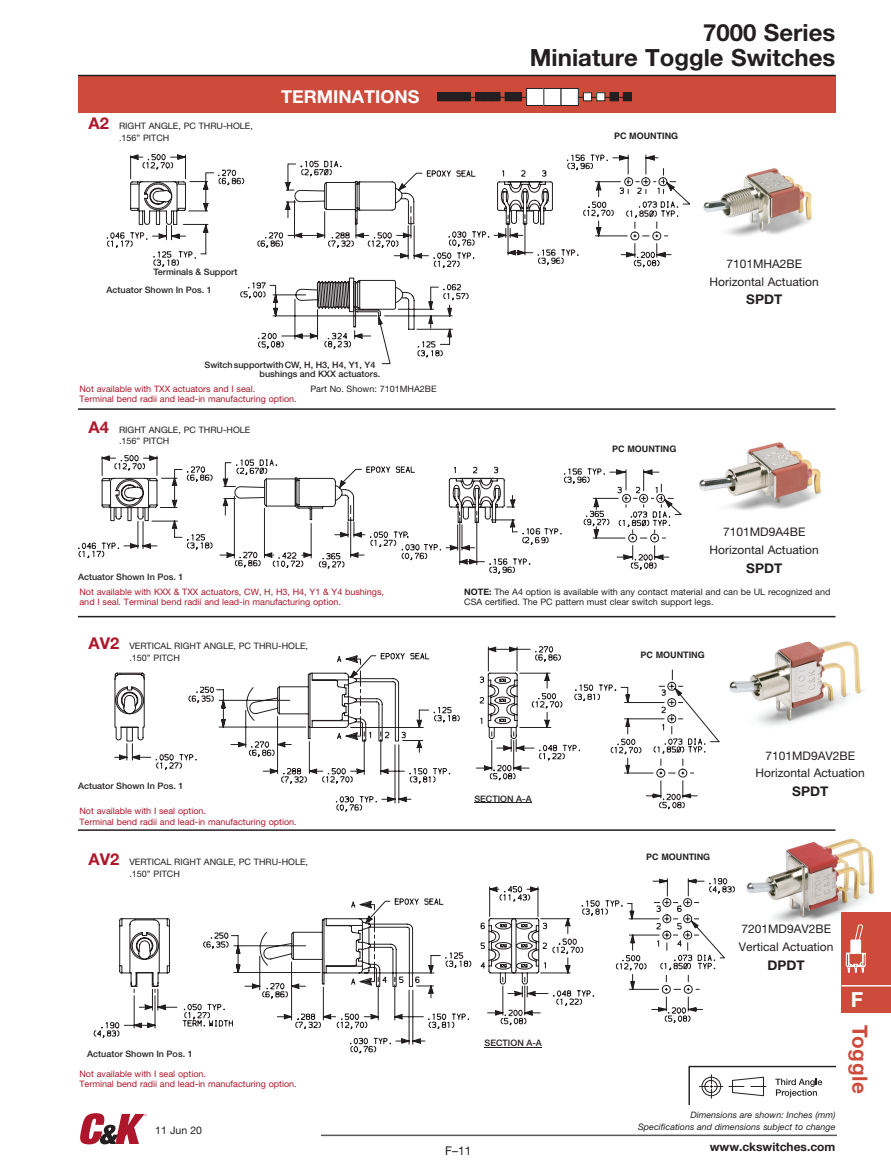
<style>
.page{position:relative;width:891px;height:1175px;background:#fff}
.page>*{position:absolute;margin:0;border:0;box-sizing:border-box;transform-origin:0 0}
.Page_head_right{font:700 23.7px "Helvetica Neue LT Std";color:#231f20}
.t1{font:700 21px "Helvetica Neue";letter-spacing:.03em;color:#cd4b3b}
.t2{font:700 20.7px "Helvetica Neue";color:#fff}
.Category_head_-_wht{font:700 17.85px "Helvetica Neue LT Std";color:#fff}
.Main_dim_img_label{font:700 13.35px "Helvetica Neue LT Std";color:#231f20}
.t3{font:12px "Helvetica Neue LT Std";color:#231f20}
.Main_img_caption{font:11.85px/17.9px "Helvetica Neue LT Std";color:#231f20;text-align:center}
.footer-url{font:700 11.85px "Helvetica Neue LT Std";color:#231f20}
.t4{font:10.5px "Helvetica Neue LT Std";color:#231f20}
.Footnote_-_red{font:8.85px "Helvetica Neue LT Std";color:#ae172b}
.t5{font:500 8.85px/9.9px "Helvetica Neue";color:#231f20}
.Main_head{font:8.85px/11.9px "Helvetica Neue LT Std";color:#231f20}
.Footnote_-_blk{font:8.85px "Helvetica Neue LT Std";color:#231f20}
.footer-dim{font:italic 8.85px/11.9px "Helvetica Neue LT Std";color:#231f20;text-align:right}
.t6{font:700 8.85px "Helvetica";color:#231f20}
.s1{font-weight:700;font-size:16.35px;color:#ae172b}
.s2{font-weight:700}
</style>
<div class="page">
<svg style="left:594px;top:878px;width:141px;height:144px"></svg>
<svg style="left:580px;top:669px;width:139px;height:140px"></svg>
<svg style="left:688px;top:1065px;width:148px;height:39px"></svg>
<div style="left:78px;top:75px;width:758px;height:38px;background:#cd4b3b"></div>
<div style="left:438px;top:93px;width:8px;height:8px;background:#231f20"></div>
<div style="left:437px;top:92px;width:9px;height:9px;border:1px solid #231f20"></div>
<div style="left:446px;top:93px;width:8px;height:8px;background:#231f20"></div>
<div style="left:446px;top:92px;width:8px;height:9px;border:1px solid #231f20"></div>
<div style="left:454px;top:93px;width:8px;height:8px;background:#231f20"></div>
<div style="left:454px;top:92px;width:9px;height:9px;border:1px solid #231f20"></div>
<svg style="left:462px;top:92px;width:13px;height:9px"></svg>
<div style="left:476px;top:93px;width:8px;height:8px;background:#231f20"></div>
<div style="left:475px;top:92px;width:9px;height:9px;border:1px solid #231f20"></div>
<div style="left:484px;top:93px;width:8px;height:8px;background:#231f20"></div>
<div style="left:483px;top:92px;width:9px;height:9px;border:1px solid #231f20"></div>
<svg style="left:491px;top:92px;width:14px;height:9px"></svg>
<div style="left:505px;top:93px;width:8px;height:8px;background:#231f20"></div>
<div style="left:505px;top:92px;width:9px;height:9px;border:1px solid #231f20"></div>
<svg style="left:513px;top:92px;width:13px;height:9px"></svg>
<div style="left:527px;top:88px;width:17px;height:17px;background:#fff"></div>
<div style="left:526px;top:88px;width:18px;height:18px;border:1px solid #231f20"></div>
<div style="left:544px;top:88px;width:17px;height:17px;background:#fff"></div>
<div style="left:544px;top:88px;width:17px;height:18px;border:1px solid #231f20"></div>
<svg style="left:560px;top:88px;width:64px;height:18px"></svg>
<div style="left:623px;top:93px;width:8px;height:8px;background:#231f20"></div>
<div style="left:623px;top:92px;width:9px;height:9px;border:1px solid #231f20"></div>
<svg style="left:106px;top:154px;width:461px;height:210px"></svg>
<svg style="left:567px;top:154px;width:124px;height:114px"></svg>
<svg style="left:78px;top:455px;width:484px;height:119px"></svg>
<svg style="left:564px;top:468px;width:118px;height:102px"></svg>
<svg style="left:114px;top:646px;width:466px;height:165px"></svg>
<img style="left:699px;top:442px;width:123px;height:69px">
<img style="left:703px;top:168px;width:110px;height:68px">
<img style="left:729px;top:641px;width:135px;height:85px">
<hr style="left:78px;top:408px;width:758px;height:2px;background:#231f20">
<hr style="left:78px;top:616px;width:758px;height:1px;background:#231f20">
<hr style="left:78px;top:75px;width:758px;height:1px;background:#231f20">
<svg style="left:94px;top:886px;width:500px;height:168px"></svg>
<img style="left:746px;top:838px;width:127px;height:83px">
<hr style="left:78px;top:829px;width:758px;height:2px;background:#231f20">
<div style="left:842px;top:912px;width:49px;height:101px;background:#cd4b3b"></div>
<hr style="left:842px;top:985px;width:49px;height:1px;background:#fff">
<svg style="left:845px;top:924px;width:21px;height:49px"></svg>
<hr style="left:321px;top:1134px;width:516px;height:2px;background:#57585a">
<svg style="left:80px;top:1113px;width:67px;height:31px"></svg>
<p class="Main_head" style="left:119px;top:120px;width:135px;text-indent:-31px"><span class="s1">A2</span> RIGHT ANGLE, PC THRU-HOLE, .156” PITCH</p>
<p class="Category_head_-_wht" style="left:281px;top:86px;width:140px">TERMINATIONS</p>
<p class="Page_head_right" style="left:703px;top:17px;width:134px">7000 Series</p>
<p class="Page_head_right" style="left:530px;top:43px;width:307px">Miniature Toggle Switches</p>
<p class="t6" style="left:614px;top:131px;width:66px">PC MOUNTING</p>
<p class="t5" style="left:153px;top:267px;width:86px">Terminals &amp; Support</p>
<p class="t5" style="left:107px;top:284px;width:107px">Actuator Shown In Pos. 1</p>
<p class="t5" style="left:260px;top:359px;width:122px;text-indent:-55px">Switch support with CW, H, H3, H4, Y1, Y4 bushings and KXX actuators.</p>
<p class="Footnote_-_red" style="left:80px;top:383px;width:177px">Not available with TXX actuators and I seal.</p>
<p class="Footnote_-_red" style="left:80px;top:393px;width:219px">Terminal bend radii and lead-in manufacturing option.</p>
<p class="Main_head" style="left:119px;top:423px;width:133px;text-indent:-31px"><span class="s1">A4</span> RIGHT ANGLE, PC THRU-HOLE .156” PITCH</p>
<p class="Footnote_-_blk" style="left:310px;top:383px;width:128px">Part No. Shown: 7101MHA2BE</p>
<p class="Main_img_caption" style="left:710px;top:254px;width:111px">7101MHA2BE<br>Horizontal Actuation</p>
<p class="Main_dim_img_label" style="left:746px;top:291px;width:38px">SPDT</p>
<p class="t6" style="left:612px;top:444px;width:66px">PC MOUNTING</p>
<p class="t5" style="left:78px;top:572px;width:107px">Actuator Shown In Pos. 1</p>
<p class="Footnote_-_red" style="left:80px;top:586px;width:306px">Not available with KXX &amp; TXX actuators, CW, H, H3, H4, Y1 &amp; Y4 bushings,</p>
<p class="Footnote_-_red" style="left:80px;top:597px;width:263px">and I seal. Terminal bend radii and lead-in manufacturing option.</p>
<p class="Main_head" style="left:129px;top:640px;width:180px;text-indent:-41px"><span class="s1">AV2</span> VERTICAL RIGHT ANGLE, PC THRU-HOLE, .150” PITCH</p>
<p class="Main_img_caption" style="left:710px;top:523px;width:111px">7101MD9A4BE<br>Horizontal Actuation</p>
<p class="Main_dim_img_label" style="left:746px;top:559px;width:38px">SPDT</p>
<p class="Footnote_-_blk" style="left:464px;top:586px;width:368px"><span class="s2">NOTE:</span> The A4 option is available with any contact material and can be UL recognized and</p>
<p class="Footnote_-_blk" style="left:464px;top:597px;width:251px">CSA certified. The PC pattern must clear switch support legs.</p>
<p class="t6" style="left:641px;top:648px;width:66px">PC MOUNTING</p>
<p class="t5" style="left:78px;top:780px;width:107px">Actuator Shown In Pos. 1</p>
<p class="Footnote_-_red" style="left:80px;top:805px;width:128px">Not available with I seal option.</p>
<p class="Footnote_-_red" style="left:80px;top:816px;width:219px">Terminal bend radii and lead-in manufacturing option.</p>
<p class="Main_head" style="left:129px;top:856px;width:180px;text-indent:-41px"><span class="s1">AV2</span> VERTICAL RIGHT ANGLE, PC THRU-HOLE, .150” PITCH</p>
<p class="t5" style="left:87px;top:1048px;width:107px">Actuator Shown In Pos. 1</p>
<p class="Footnote_-_red" style="left:80px;top:1068px;width:128px">Not available with I seal option.</p>
<p class="Footnote_-_red" style="left:80px;top:1078px;width:219px">Terminal bend radii and lead-in manufacturing option.</p>
<p class="t4" style="left:155px;top:1123px;width:48px">11 Jun 20</p>
<p class="t5" style="left:474px;top:793px;width:59px">SECTION A-A</p>
<p class="t5" style="left:485px;top:1038px;width:59px">SECTION A-A</p>
<p class="t3" style="left:445px;top:1143px;width:28px">F–11</p>
<p class="t6" style="left:646px;top:851px;width:66px">PC MOUNTING</p>
<p class="Main_img_caption" style="left:756px;top:746px;width:111px">7101MD9AV2BE<br>Horizontal Actuation</p>
<p class="Main_dim_img_label" style="left:792px;top:783px;width:38px">SPDT</p>
<p class="Main_img_caption" style="left:739px;top:920px;width:96px;text-align:left">7201MD9AV2BE<br>Vertical Actuation</p>
<p class="Main_dim_img_label" style="left:768px;top:956px;width:39px">DPDT</p>
<p class="t2" style="left:851px;top:987px;width:14px">F</p>
<p class="t1" style="left:873px;top:1025px;width:70px;rotate:90deg">Toggle</p>
<p class="footer-dim" style="left:638px;top:1108px;width:199px">Dimensions are shown: Inches (mm)<br>Specifications and dimensions subject to change</p>
<p class="footer-url" style="left:710px;top:1139px;width:127px">www.ckswitches.com</p>
</div>
